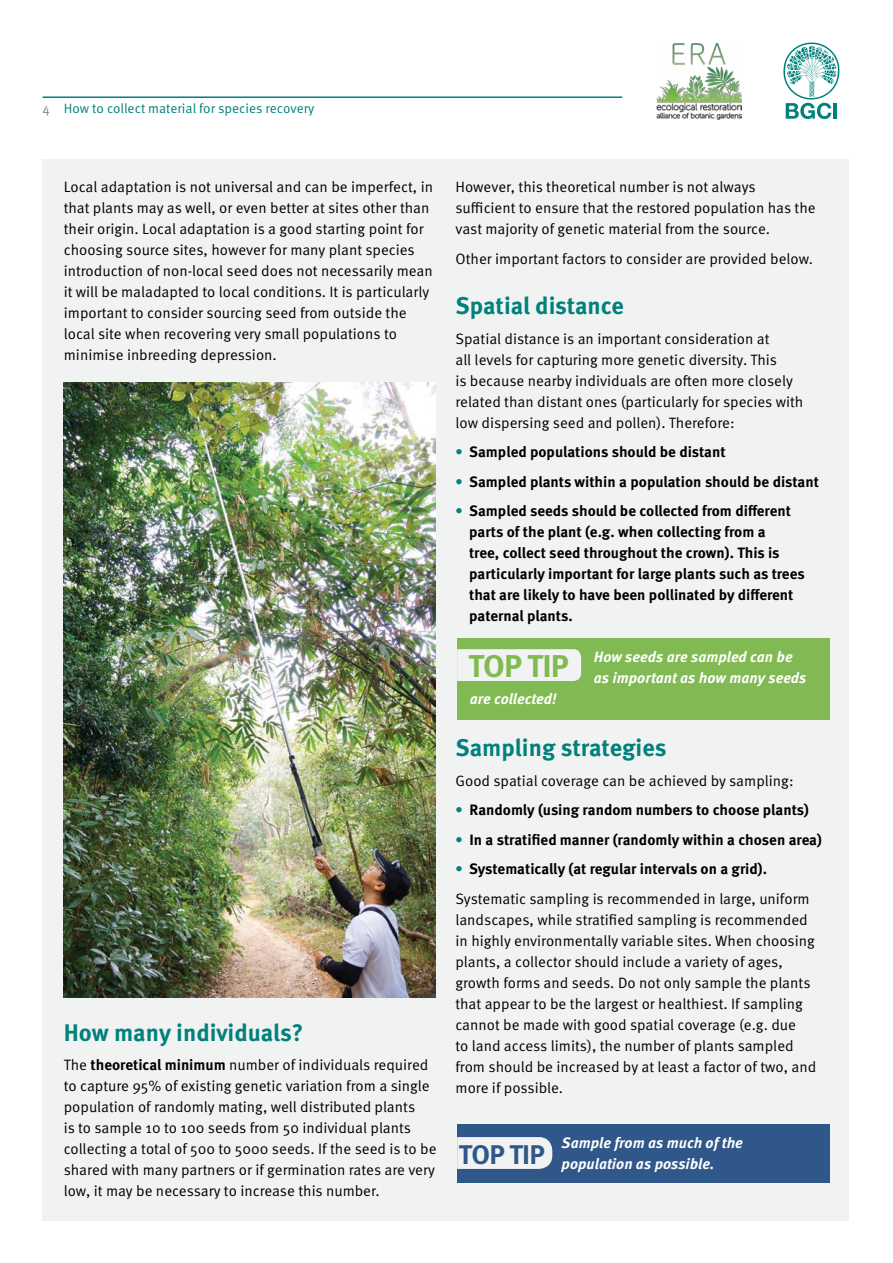
<style>
.page{position:relative;width:893px;height:1263px;background:#fff}
.page>*{position:absolute;margin:0;border:0;box-sizing:border-box;transform-origin:0 0}
.t1{font:700 31.5px "Meta Pro";letter-spacing:-.03em;color:#81ba52}
.t2{font:700 24px "Meta Pro";color:#00817b}
.t3{font:15px/21px "Meta Pro Norm";color:#000}
.t4{font:700 15px/21px "Meta Pro";color:#000}
.t5{font:italic 700 15px/21px "Meta Pro";color:#fff}
.t6{font:13.5px "Meta Pro Norm";letter-spacing:-.005em;color:#00817b}
.s1{color:#808285}
.s2{font-family:"Meta Pro";font-weight:700}
.s3{color:#00817b}
</style>
<div class="page">
<div style="left:43px;top:159px;width:806px;height:1061px;background:#f1f2f2"></div>
<img style="left:656px;top:44px;width:86px;height:76px">
<svg style="left:783px;top:43px;width:56px;height:76px"></svg>
<hr style="left:43px;top:96px;width:579px;height:2px;background:#00817b">
<img style="left:64px;top:383px;width:372px;height:615px">
<div style="left:457px;top:1124px;width:372px;height:58px;background:#30578a"></div>
<svg style="left:457px;top:1137px;width:95px;height:32px;background:#ebedef"></svg>
<div style="left:457px;top:638px;width:372px;height:82px;background:#81ba52"></div>
<div style="left:457px;top:649px;width:124px;height:32px;background:#f1f2f2"></div>
<p class="t6" style="left:43px;top:98px;width:273px"><span class="s1">4</span> How to collect material for species recovery</p>
<p class="t3" style="left:64px;top:175px;width:371px">Local adaptation is not universal and can be imperfect, in that plants may as well, or even better at sites other than their origin. Local adaptation is a good starting point for choosing source sites, however for many plant species introduction of non-local seed does not necessarily mean it will be maladapted to local conditions. It is particularly important to consider sourcing seed from outside the local site when recovering very small populations to minimise inbreeding depression.</p>
<h2 class="t2" style="left:64px;top:1014px;width:241px">How many individuals?</h2>
<p class="t3" style="left:64px;top:1054px;width:374px">The <span class="s2">theoretical minimum</span> number of individuals required to capture 95% of existing genetic variation from a single population of randomly mating, well distributed plants<br>is to sample 10 to 100 seeds from 50 individual plants collecting a total of 500 to 5000 seeds. If the seed is to be shared with many partners or if germination rates are very low, it may be necessary to increase this number.</p>
<p class="t3" style="left:455px;top:175px;width:362px">However, this theoretical number is not always sufficient to ensure that the restored population has the vast majority of genetic material from the source.</p>
<p class="t3" style="left:455px;top:247px;width:359px">Other important factors to consider are provided below.</p>
<h2 class="t2" style="left:455px;top:287px;width:170px">Spatial distance</h2>
<p class="t3" style="left:455px;top:327px;width:349px">Spatial distance is an important consideration at<br>all levels for capturing more genetic diversity. This<br>is because nearby individuals are often more closely related than distant ones (particularly for species with low dispersing seed and pollen). Therefore:</p>
<p class="t4" style="left:455px;top:441px;width:272px"><span class="s3">•</span> Sampled populations should be distant</p>
<p class="t4" style="left:455px;top:470px;width:365px"><span class="s3">•</span> Sampled plants within a population should be distant</p>
<p class="t4" style="left:469px;top:500px;width:337px;text-indent:-14px"><span class="s3">•</span> Sampled seeds should be collected from different parts of the plant (e.g. when collecting from a<br>tree, collect seed throughout the crown). This is particularly important for large plants such as trees that are likely to have been pollinated by different paternal plants.</p>
<h1 class="t1" style="left:468px;top:641px;width:99px">Top TIP</h1>
<p class="t5" style="left:470px;top:687px;width:88px">are collected!</p>
<p class="t5" style="left:594px;top:645px;width:214px">How seeds are sampled can be as important as how many seeds</p>
<h2 class="t2" style="left:455px;top:729px;width:213px">Sampling strategies</h2>
<p class="t3" style="left:455px;top:769px;width:340px">Good spatial coverage can be achieved by sampling:</p>
<p class="t4" style="left:455px;top:798px;width:355px"><span class="s3">•</span> Randomly (using random numbers to choose plants)</p>
<p class="t4" style="left:455px;top:828px;width:368px"><span class="s3">•</span> In a stratified manner (randomly within a chosen area)</p>
<p class="t4" style="left:455px;top:857px;width:313px"><span class="s3">•</span> Systematically (at regular intervals on a grid).</p>
<p class="t3" style="left:455px;top:887px;width:362px">Systematic sampling is recommended in large, uniform landscapes, while stratified sampling is recommended in highly environmentally variable sites. When choosing plants, a collector should include a variety of ages, growth forms and seeds. Do not only sample the plants that appear to be the largest or healthiest. If sampling cannot be made with good spatial coverage (e.g. due<br>to land access limits), the number of plants sampled from should be increased by at least a factor of two, and more if possible.</p>
<p class="t5" style="left:459px;top:1131px;width:285px;text-indent:103px">Sample from as much of the<br><sup>Top</sup> <sup>TIP</sup> population as possible.</p>
</div>
